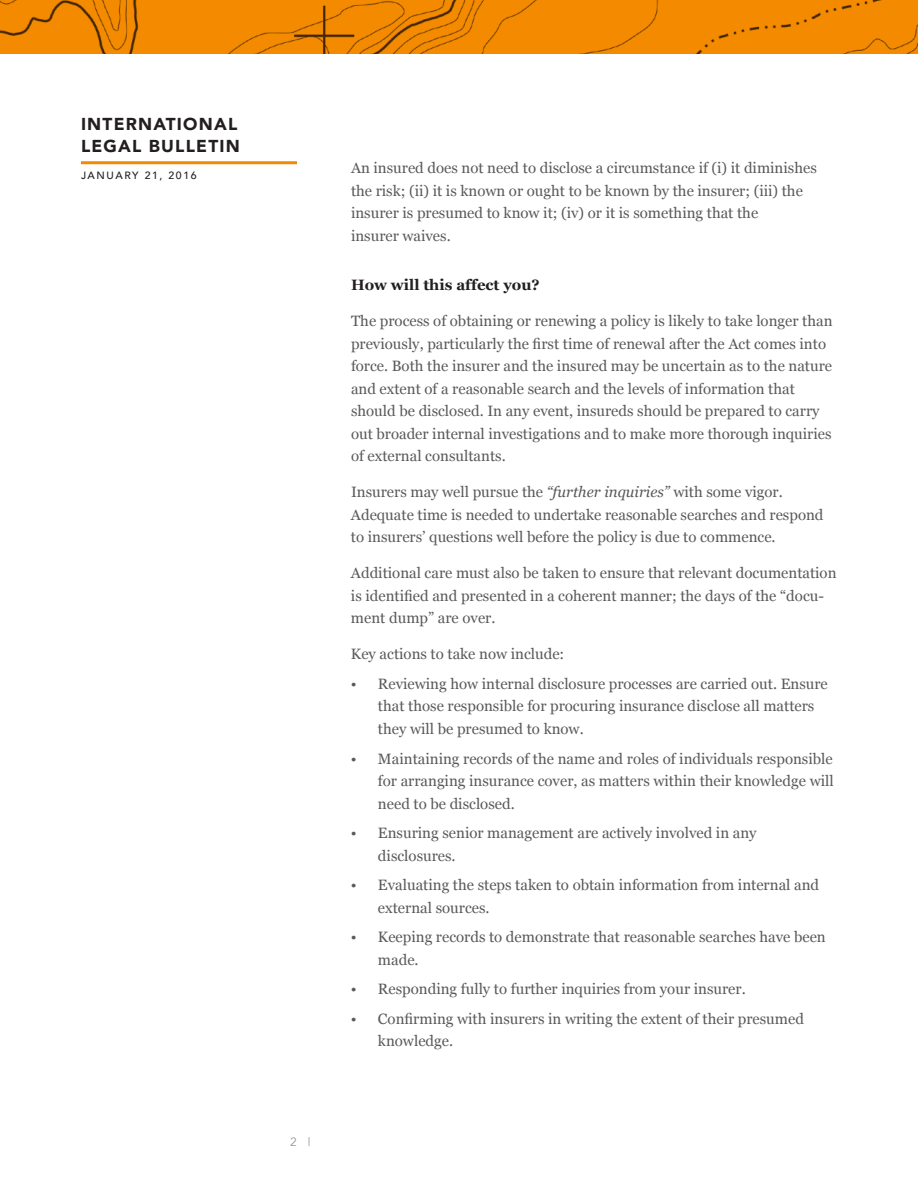
<style>
.page{position:relative;width:918px;height:1188px;background:#fff}
.page>*{position:absolute;margin:0;border:0;box-sizing:border-box;transform-origin:0 0}
.t1{font:900 17.25px/22.5px "Avenir";letter-spacing:.07em;color:#231f20}
.t2{font:15px/22.5px "Georgia";color:#58595b}
.t3{font:700 15px "Georgia";color:#231f20}
.t4{font:12px "Avenir";color:#939598}
.t5{font:500 10.5px "Avenir";letter-spacing:.15em;color:#231f20}
.s1{font-style:italic}
</style>
<div class="page">
<hr style="left:81px;top:161px;width:216px;height:3px;background:#f38a00">
<div style="left:0;top:0;width:918px;height:54px;background:#f38a00"></div>
<p class="t1" style="left:81px;top:112px;width:160px">INTERNATIONAL<br>LEGAL BULLETIN</p>
<p class="t5" style="left:81px;top:167px;width:117px">JANUARY 21, 2016</p>
<p class="t4" style="left:290px;top:1135px;width:22px">2 |</p>
<p class="t2" style="left:351px;top:157px;width:467px">An insured does not need to disclose a circumstance if (i) it diminishes the risk; (ii) it is known or ought to be known by the insurer; (iii) the insurer is presumed to know it; (iv) or it is something that the<br>insurer waives.</p>
<p class="t3" style="left:351px;top:276px;width:190px">How will this affect you?</p>
<p class="t2" style="left:351px;top:310px;width:483px">The process of obtaining or renewing a policy is likely to take longer than previously, particularly the first time of renewal after the Act comes into force. Both the insurer and the insured may be uncertain as to the nature and extent of a reasonable search and the levels of information that should be disclosed. In any event, insureds should be prepared to carry out broader internal investigations and to make more thorough inquiries of external consultants.</p>
<p class="t2" style="left:351px;top:481px;width:474px">Insurers may well pursue the <span class="s1">“further inquiries”</span> with some vigor.<br>Adequate time is needed to undertake reasonable searches and respond to insurers’ questions well before the policy is due to commence.</p>
<p class="t2" style="left:351px;top:562px;width:487px">Additional care must also be taken to ensure that relevant documentation is identified and presented in a coherent manner; the days of the “docu&shy;ment dump” are over.</p>
<p class="t2" style="left:351px;top:643px;width:215px">Key actions to take now include:</p>
<p class="t2" style="left:378px;top:673px;width:451px;text-indent:-27px">• Reviewing how internal disclosure processes are carried out. Ensure that those responsible for procuring insurance disclose all matters they will be presumed to know.</p>
<p class="t2" style="left:378px;top:747px;width:457px;text-align:justify;text-indent:-27px">• Maintaining records of the name and roles of individuals responsible for arranging insurance cover, as matters within their knowledge will need to be disclosed.</p>
<p class="t2" style="left:378px;top:822px;width:380px;text-indent:-27px">• Ensuring senior management are actively involved in any disclosures.</p>
<p class="t2" style="left:378px;top:874px;width:443px;text-indent:-27px">• Evaluating the steps taken to obtain information from internal and external sources.</p>
<p class="t2" style="left:378px;top:926px;width:449px;text-indent:-27px">• Keeping records to demonstrate that reasonable searches have been made.</p>
<p class="t2" style="left:351px;top:978px;width:396px">• Responding fully to further inquiries from your insurer.</p>
<p class="t2" style="left:378px;top:1008px;width:428px;text-indent:-27px">• Confirming with insurers in writing the extent of their presumed knowledge.</p>
</div>
